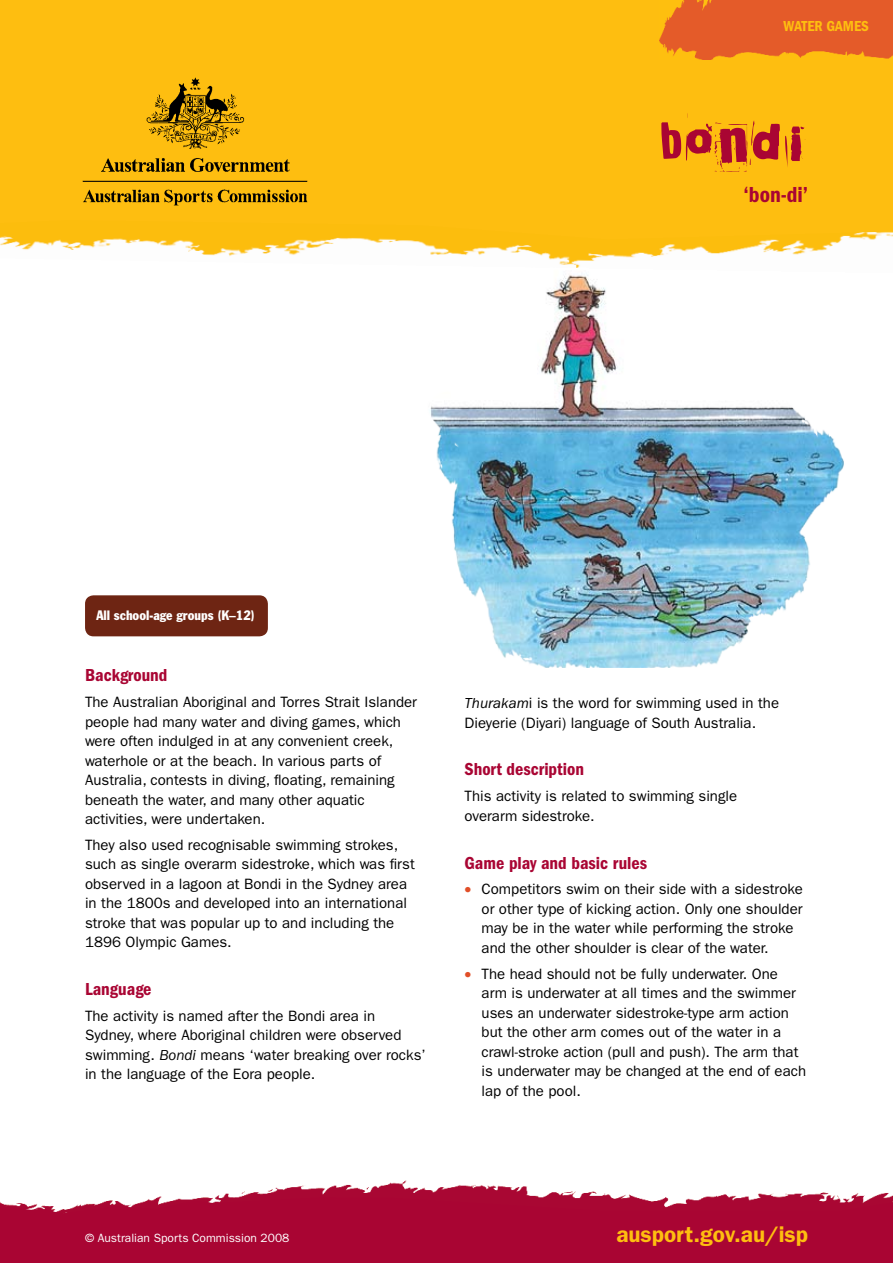
<style>
.page{position:relative;width:893px;height:1263px;background:#fff}
.page>*{position:absolute;margin:0;border:0;box-sizing:border-box;transform-origin:0 0}
.t1{font:94.5px "Broken 15";color:#a90533}
.t2{font:600 22.5px "Franklin Gothic";color:#febe10}
.t3{font:600 condensed 22.5px "Franklin Gothic";color:#a90533}
.t4{font:600 condensed 18px "Franklin Gothic";color:#a90533}
.t5{font:15px/19.5px "Franklin Gothic";color:#000}
.t6{font:600 condensed 15px "Franklin Gothic";color:#febe10}
.t7{font:condensed 13.5px "Franklin Gothic BT";color:#fff}
.t8{font:12px "Franklin Gothic";color:#fff}
.s1{font-style:italic}
.s2{color:#e14f28}
</style>
<div class="page">
<img style="left:0;top:240px;width:842px;height:16px">
<img style="left:159px;top:1180px;width:734px;height:17px">
<div style="left:0;top:0;width:893px;height:240px;background:#febe10"></div>
<div style="left:0;top:1197px;width:893px;height:66px;background:#a90533"></div>
<img style="left:659px;top:0;width:234px;height:60px">
<img style="left:72px;top:67px;width:246px;height:150px">
<img style="left:417px;top:253px;width:427px;height:415px">
<div style="left:85px;top:595px;width:183px;height:41px;background:#6e2513;border-radius:9px"></div>
<p class="t6" style="left:784px;top:18px;width:87px">WATER GAMES</p>
<h1 class="t1" style="left:659px;top:99px;width:150px">bondi</h1>
<h2 class="t3" style="left:743px;top:182px;width:66px">‘bon-di’</h2>
<p class="t7" style="left:96px;top:606px;width:160px">All school-age groups (K–12)</p>
<p class="t4" style="left:85px;top:665px;width:84px">Background</p>
<p class="t5" style="left:85px;top:692px;width:334px">The Australian Aboriginal and Torres Strait Islander people had many water and diving games, which were often indulged in at any convenient creek, waterhole or at the beach. In various parts of Australia, contests in diving, floating, remaining beneath the water, and many other aquatic activities, were undertaken.</p>
<p class="t5" style="left:85px;top:835px;width:331px">They also used recognisable swimming strokes, such as single overarm sidestroke, which was first observed in a lagoon at Bondi in the Sydney area in the 1800s and developed into an international stroke that was popular up to and including the 1896 Olympic Games.</p>
<p class="t4" style="left:85px;top:979px;width:68px">Language</p>
<p class="t5" style="left:85px;top:1006px;width:342px">The activity is named after the Bondi area in Sydney, where Aboriginal children were observed swimming. <span class="s1">Bondi</span> means ‘water breaking over rocks’ in the language of the Eora people.</p>
<p class="t5" style="left:465px;top:694px;width:316px"><span class="s1">Thurakam</span>i is the word for swimming used in the<br>Dieyerie (Diyari) language of South Australia.</p>
<p class="t4" style="left:465px;top:759px;width:121px">Short description</p>
<p class="t5" style="left:465px;top:787px;width:274px">This activity is related to swimming single overarm sidestroke.</p>
<p class="t4" style="left:465px;top:852px;width:184px">Game play and basic rules</p>
<p class="t5" style="left:482px;top:880px;width:323px;text-indent:-17px"><span class="s2">•</span> Competitors swim on their side with a sidestroke or other type of kicking action. Only one shoulder may be in the water while performing the stroke and the other shoulder is clear of the water.</p>
<p class="t5" style="left:482px;top:964px;width:326px;text-indent:-17px"><span class="s2">•</span> The head should not be fully underwater. One arm is underwater at all times and the swimmer uses an underwater sidestroke-type arm action but the other arm comes out of the water in a crawl-stroke action (pull and push). The arm that is underwater may be changed at the end of each lap of the pool.</p>
<p class="t8" style="left:85px;top:1231px;width:206px">© Australian Sports Commission 2008</p>
<h2 class="t2" style="left:616px;top:1220px;width:193px">ausport.gov.au/isp</h2>
</div>
